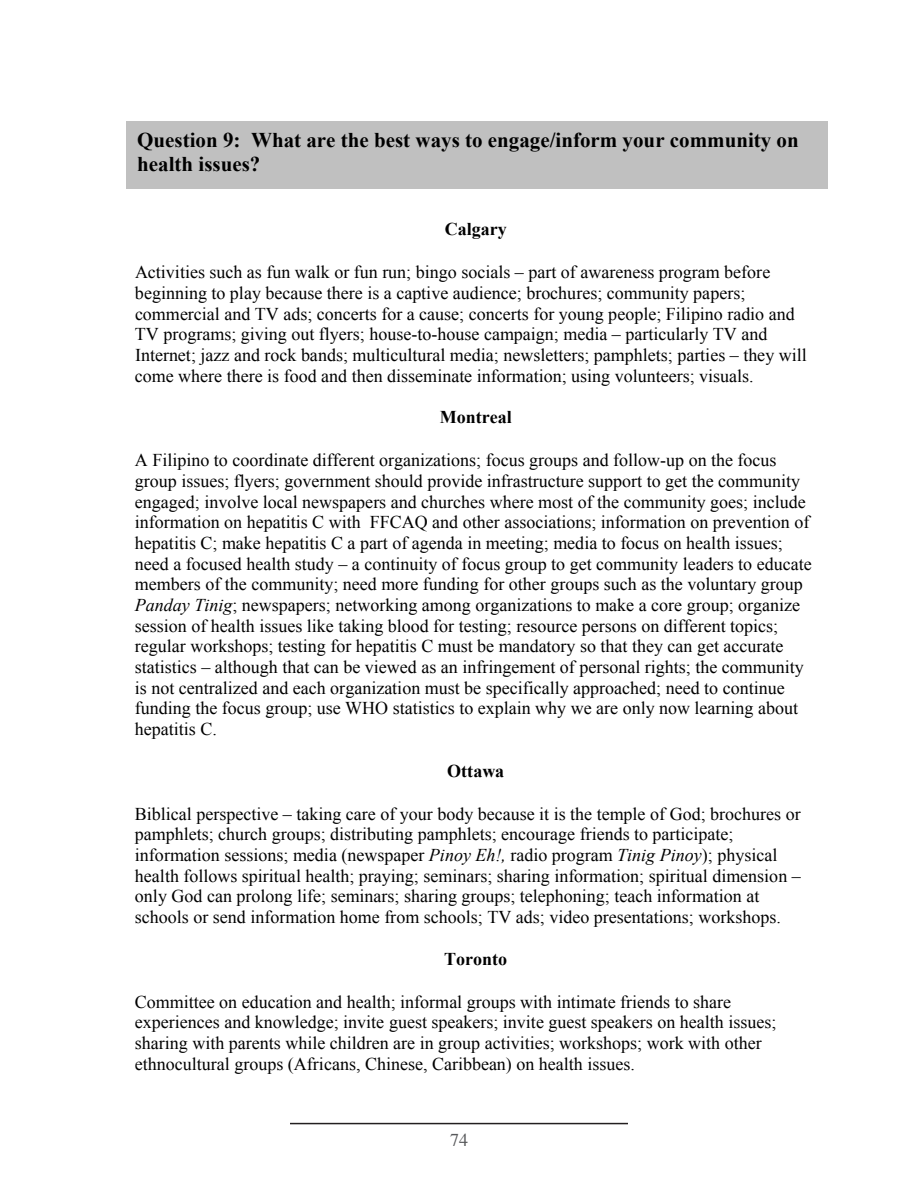
<style>
.page{position:relative;width:918px;height:1188px;background:#fff}
.page>*{position:absolute;margin:0;border:0;box-sizing:border-box;transform-origin:0 0}
.t1{font:700 21px/24.2px "Times New Roman";color:#000}
.t2{font:18px/20.7px "Times New Roman";color:#000}
.t3{font:700 18px "Times New Roman";color:#000}
.t4{font:18px "Times";color:#57585a}
.s1{font-style:italic}
</style>
<div class="page">
<hr style="left:290px;top:1123px;width:338px;height:1px;background:#231f20">
<div style="left:126px;top:122px;width:702px;height:67px;background:#c0c0c0"></div>
<p class="t1" style="left:137px;top:127px;width:663px">Question 9: What are the best ways to engage/inform your community on health issues?</p>
<p class="t3" style="left:445px;top:217px;width:63px">Calgary</p>
<p class="t2" style="left:135px;top:261px;width:673px">Activities such as fun walk or fun run; bingo socials – part of awareness program before beginning to play because there is a captive audience; brochures; community papers; commercial and TV ads; concerts for a cause; concerts for young people; Filipino radio and TV programs; giving out flyers; house-to-house campaign; media – particularly TV and Internet; jazz and rock bands; multicultural media; newsletters; pamphlets; parties – they will come where there is food and then disseminate information; using volunteers; visuals.</p>
<p class="t3" style="left:440px;top:405px;width:74px">Montreal</p>
<p class="t2" style="left:135px;top:449px;width:678px">A Filipino to coordinate different organizations; focus groups and follow-up on the focus group issues; flyers; government should provide infrastructure support to get the community engaged; involve local newspapers and churches where most of the community goes; include information on hepatitis C with FFCAQ and other associations; information on prevention of hepatitis C; make hepatitis C a part of agenda in meeting; media to focus on health issues; need a focused health study – a continuity of focus group to get community leaders to educate members of the community; need more funding for other groups such as the voluntary group <span class="s1">Panday Tinig</span>; newspapers; networking among organizations to make a core group; organize session of health issues like taking blood for testing; resource persons on different topics; regular workshops; testing for hepatitis C must be mandatory so that they can get accurate statistics – although that can be viewed as an infringement of personal rights; the community is not centralized and each organization must be specifically approached; need to continue funding the focus group; use WHO statistics to explain why we are only now learning about hepatitis C.</p>
<p class="t3" style="left:447px;top:758px;width:58px">Ottawa</p>
<p class="t2" style="left:135px;top:803px;width:667px">Biblical perspective – taking care of your body because it is the temple of God; brochures or pamphlets; church groups; distributing pamphlets; encourage friends to participate; information sessions; media (newspaper <span class="s1">Pinoy Eh!,</span> radio program <span class="s1">Tinig Pinoy</span>); physical health follows spiritual health; praying; seminars; sharing information; spiritual dimension – only God can prolong life; seminars; sharing groups; telephoning; teach information at schools or send information home from schools; TV ads; video presentations; workshops.</p>
<p class="t3" style="left:444px;top:946px;width:64px">Toronto</p>
<p class="t2" style="left:135px;top:991px;width:643px">Committee on education and health; informal groups with intimate friends to share experiences and knowledge; invite guest speakers; invite guest speakers on health issues; sharing with parents while children are in group activities; workshops; work with other ethnocultural groups (Africans, Chinese, Caribbean) on health issues.</p>
<p class="t4" style="left:450px;top:1123px;width:19px">74</p>
</div>
